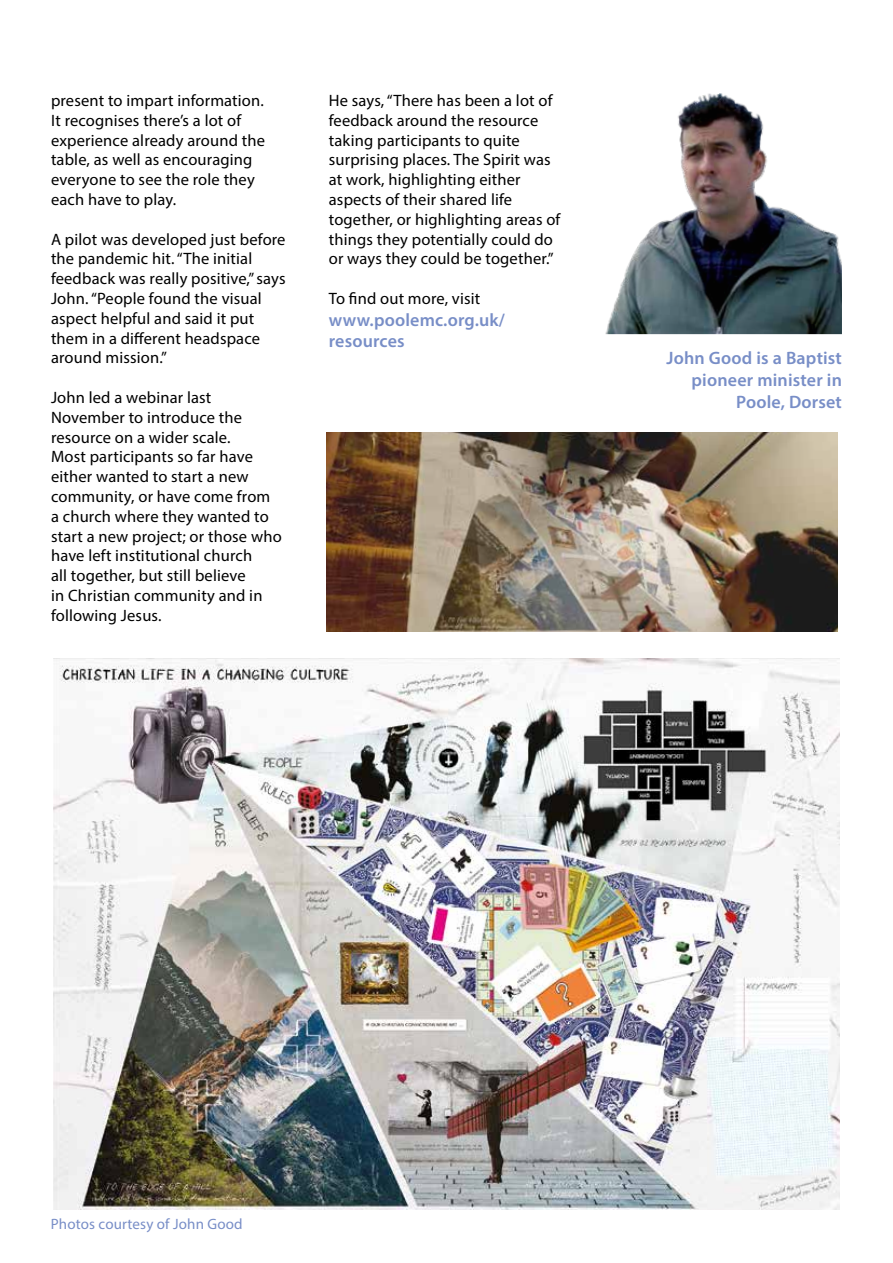
<style>
.page{position:relative;width:893px;height:1263px;background:#fff}
.page>*{position:absolute;margin:0;border:0;box-sizing:border-box;transform-origin:0 0}
.t1{font:600 18px/21.6px "Myriad Pro";letter-spacing:.01em;color:#788ec7}
.t2{font:16.5px/19.8px "Myriad Pro";letter-spacing:.01em;color:#000}
.t3{font:15px "Myriad Pro";letter-spacing:.01em;color:#788ec7}
</style>
<div class="page">
<img style="left:53px;top:658px;width:786px;height:552px">
<img style="left:327px;top:432px;width:510px;height:199px">
<img style="left:605px;top:94px;width:237px;height:240px">
<p class="t2" style="left:51px;top:90px;width:215px">present to impart information.<br>It recognises there’s a lot of experience already around the table, as well as encouraging everyone to see the role they each have to play.</p>
<p class="t2" style="left:51px;top:229px;width:236px">A pilot was developed just before the pandemic hit. “The initial feedback was really positive,” says<br>John. “People found the visual aspect helpful and said it put them in a different headspace around mission.”</p>
<p class="t2" style="left:51px;top:387px;width:232px">John led a webinar last<br>November to introduce the resource on a wider scale.<br>Most participants so far have either wanted to start a new community, or have come from a church where they wanted to start a new project; or those who have left institutional church<br>all together, but still believe<br>in Christian community and in following Jesus.</p>
<p class="t2" style="left:329px;top:90px;width:233px">He says, “There has been a lot of feedback around the resource taking participants to quite surprising places. The Spirit was at work, highlighting either aspects of their shared life together, or highlighting areas of things they potentially could do or ways they could be together.”</p>
<p class="t2" style="left:329px;top:288px;width:153px">To find out more, visit</p>
<p class="t1" style="left:329px;top:308px;width:178px">www.poolemc.org.uk/ resources</p>
<p class="t1" style="left:666px;top:347px;width:177px;text-align:right">John Good is a Baptist pioneer minister in<br>Poole, Dorset</p>
<p class="t3" style="left:51px;top:1215px;width:193px">Photos courtesy of John Good</p>
</div>
